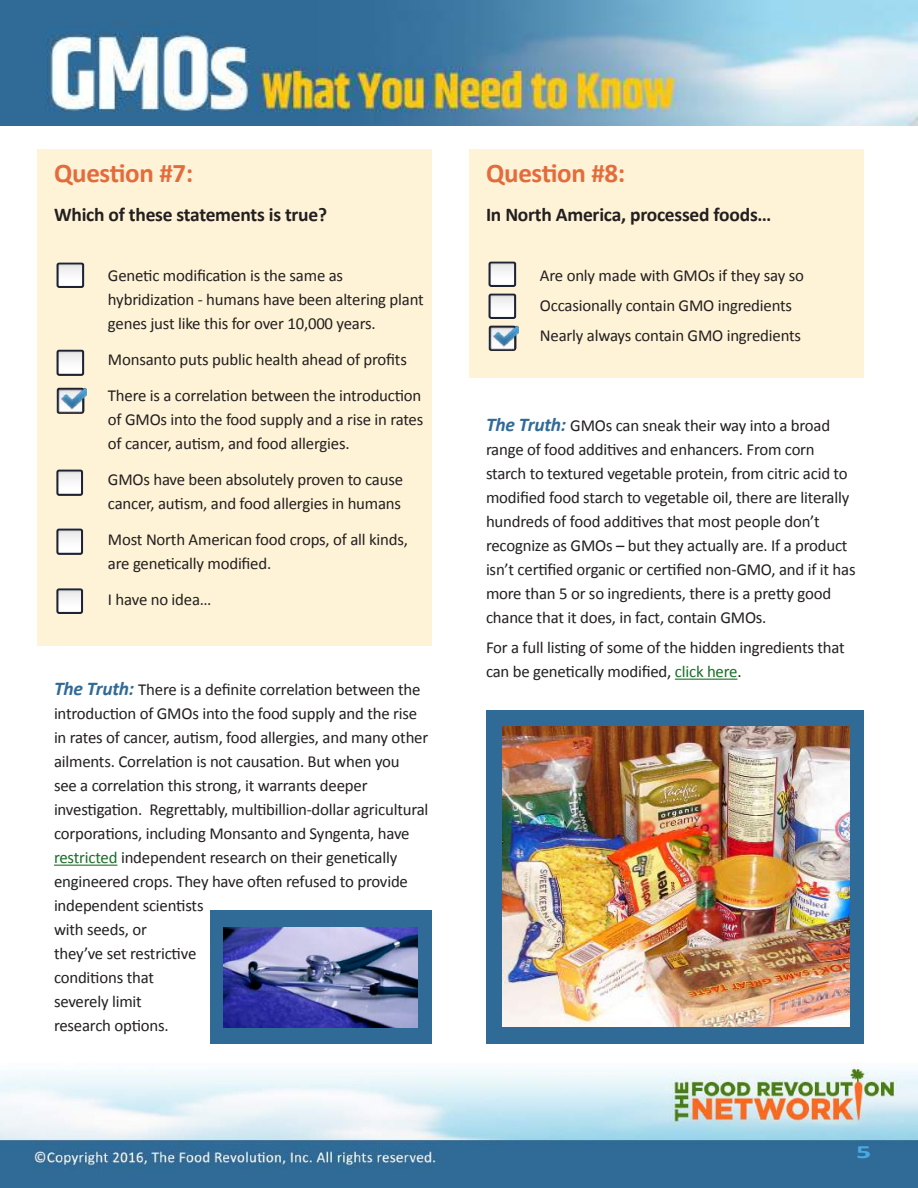
<style>
.page{position:relative;width:918px;height:1188px;background:#fff}
.page>*{position:absolute;margin:0;border:0;box-sizing:border-box;transform-origin:0 0}
.t1{font:700 27px "Calibri";letter-spacing:-.01em;color:#e46b3c}
.t2{font:700 19.5px "Calibri";letter-spacing:-.01em;color:#231f20}
.t3{font:700 18.75px "Calibri";color:#49aae4;scale:1.6 1}
.t4{font:16.8px/24px "Calibri";letter-spacing:-.01em;color:#231f20}
.s1{font-weight:700;font-style:italic;font-size:19.5px;color:#306a97}
.s2{color:#196e26}
</style>
<div class="page">
<img style="left:0;top:1063px;width:918px;height:125px">
<img style="left:0;top:0;width:918px;height:126px">
<div style="left:470px;top:149px;width:394px;height:228px;background:#fef3d6"></div>
<div style="left:38px;top:149px;width:394px;height:497px;background:#fef3d6"></div>
<hr style="left:54px;top:865px;width:63px;height:1px;background:#196e26">
<hr style="left:675px;top:679px;width:62px;height:1px;background:#196e26">
<img style="left:56px;top:469px;width:28px;height:27px">
<img style="left:56px;top:349px;width:29px;height:27px">
<img style="left:56px;top:262px;width:29px;height:26px">
<img style="left:56px;top:387px;width:31px;height:27px">
<img style="left:56px;top:528px;width:28px;height:27px">
<img style="left:56px;top:588px;width:28px;height:26px">
<img style="left:488px;top:293px;width:29px;height:26px">
<img style="left:488px;top:261px;width:29px;height:26px">
<img style="left:488px;top:325px;width:31px;height:26px">
<div style="left:486px;top:710px;width:378px;height:334px;background:#306a97"></div>
<img style="left:502px;top:727px;width:348px;height:299px">
<div style="left:211px;top:911px;width:221px;height:133px;background:#306a97"></div>
<img style="left:223px;top:927px;width:194px;height:100px">
<h1 class="t1" style="left:54px;top:156px;width:141px">Question #7:</h1>
<p class="t2" style="left:54px;top:202px;width:275px">Which of these statements is true?</p>
<p class="t4" style="left:108px;top:264px;width:317px">Genetic modification is the same as hybridization - humans have been altering plant genes just like this for over 10,000 years.</p>
<p class="t4" style="left:108px;top:342px;width:315px;line-height:36px">Monsanto puts public health ahead of profits<br>There is a correlation between the introduction</p>
<p class="t4" style="left:108px;top:408px;width:317px">of GMOs into the food supply and a rise in rates of cancer, autism, and food allergies.</p>
<p class="t4" style="left:108px;top:468px;width:297px">GMOs have been absolutely proven to cause cancer, autism, and food allergies in humans</p>
<p class="t4" style="left:108px;top:528px;width:301px">Most North American food crops, of all kinds, are genetically modified.</p>
<p class="t4" style="left:108px;top:588px;width:105px">I have no idea…</p>
<p class="t4" style="left:54px;top:678px;width:376px"><span class="s1">The Truth:</span> There is a definite correlation between the introduction of GMOs into the food supply and the rise in rates of cancer, autism, food allergies, and many other ailments. Correlation is not causation. But when you<br>see a correlation this strong, it warrants deeper investigation. Regrettably, multibillion-dollar agricultural corporations, including Monsanto and Syngenta, have <span class="s2">restricted</span> independent research on their genetically engineered crops. They have often refused to provide independent scientists<br>with seeds, or<br>they’ve set restrictive<br>conditions that<br>severely limit<br>research options.</p>
<h1 class="t1" style="left:486px;top:156px;width:141px">Question #8:</h1>
<p class="t2" style="left:486px;top:202px;width:287px">In North America, processed foods…</p>
<p class="t4" style="left:540px;top:261px;width:266px;line-height:30px">Are only made with GMOs if they say so<br>Occasionally contain GMO ingredients<br>Nearly always contain GMO ingredients</p>
<p class="t4" style="left:486px;top:414px;width:371px"><span class="s1">The Truth:</span> GMOs can sneak their way into a broad range of food additives and enhancers. From corn starch to textured vegetable protein, from citric acid to modified food starch to vegetable oil, there are literally hundreds of food additives that most people don’t recognize as GMOs – but they actually are. If a product isn’t certified organic or certified non-GMO, and if it has more than 5 or so ingredients, there is a pretty good chance that it does, in fact, contain GMOs.</p>
<p class="t4" style="left:486px;top:636px;width:360px">For a full listing of some of the hidden ingredients that can be genetically modified, <span class="s2">click here</span>.</p>
<p class="t3" style="left:856px;top:1140px;width:11px">5</p>
</div>
